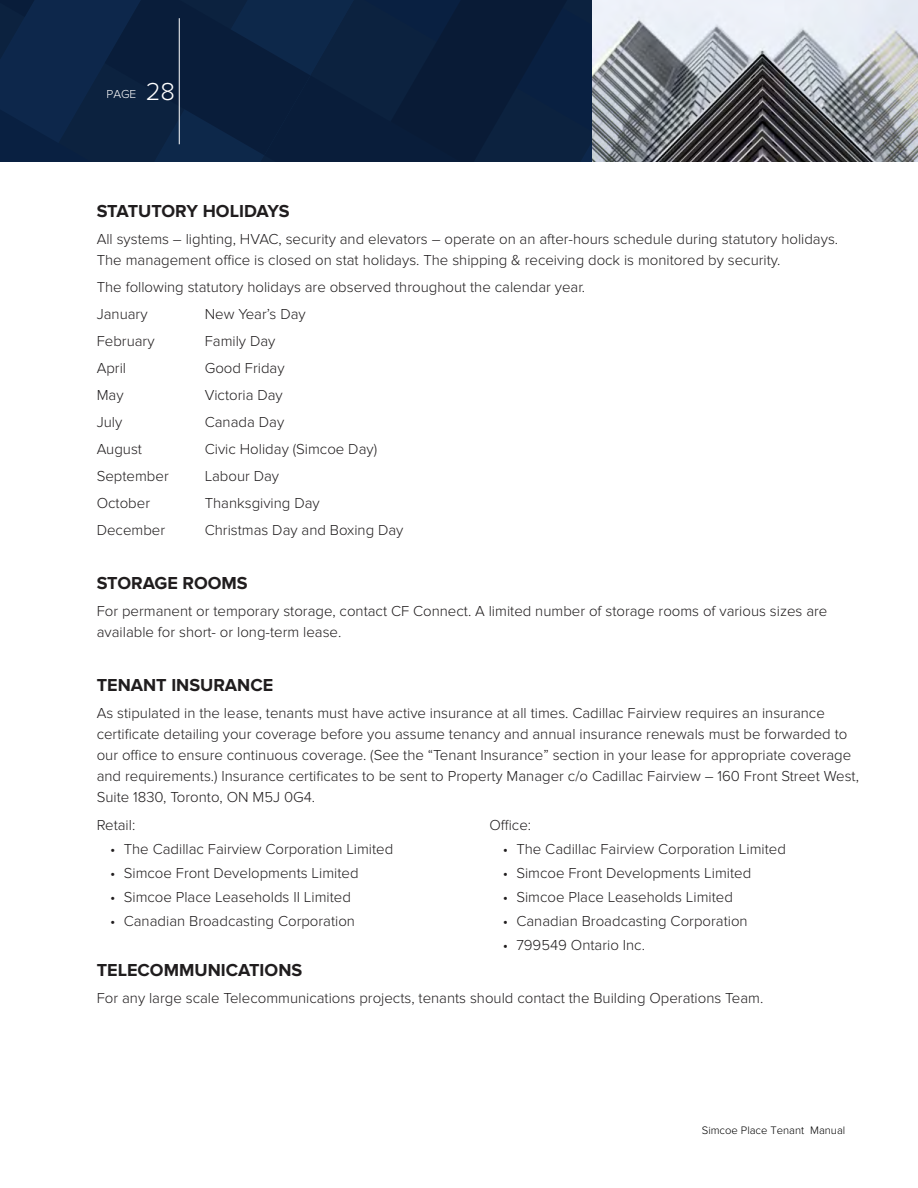
<style>
.page{position:relative;width:918px;height:1188px;background:#fff}
.page>*{position:absolute;margin:0;border:0;box-sizing:border-box;transform-origin:0 0}
.t1{font:700 18px "Proxima Nova";color:#201d1e}
.t2{font:300 15px/21px "Proxima Nova";color:#201d1e}
.t3{font:300 12px "Proxima Nova";color:#fff}
.t4{font:300 11.25px "Proxima Nova";color:#000}
.s1{font-size:25.5px}
</style>
<div class="page">
<div style="left:0;top:0;width:918px;height:162px;background:#09203f"></div>
<img style="left:592px;top:0;width:326px;height:162px">
<hr style="left:179px;top:18px;width:1px;height:126px;background:#fff">
<p class="t3" style="left:106px;top:87px;width:70px">PAGE <span class="s1">28</span></p>
<p class="t1" style="left:97px;top:200px;width:194px">STATUTORY HOLIDAYS</p>
<p class="t2" style="left:97px;top:228px;width:743px">All systems – lighting, HVAC, security and elevators – operate on an after-hours schedule during statutory holidays.<br>The management office is closed on stat holidays. The shipping &amp; receiving dock is monitored by security.</p>
<p class="t2" style="left:97px;top:273px;width:490px;line-height:27px">The following statutory holidays are observed throughout the calendar year.<br>January</p>
<p class="t2" style="left:205px;top:303px;width:103px">New Year’s Day</p>
<p class="t2" style="left:97px;top:330px;width:59px">February</p>
<p class="t2" style="left:205px;top:330px;width:72px">Family Day</p>
<p class="t2" style="left:97px;top:357px;width:31px">April</p>
<p class="t2" style="left:205px;top:357px;width:81px">Good Friday</p>
<p class="t2" style="left:97px;top:384px;width:28px">May</p>
<p class="t2" style="left:205px;top:384px;width:80px">Victoria Day</p>
<p class="t2" style="left:97px;top:411px;width:27px">July</p>
<p class="t2" style="left:205px;top:411px;width:81px">Canada Day</p>
<p class="t2" style="left:97px;top:438px;width:47px">August</p>
<p class="t2" style="left:205px;top:438px;width:174px">Civic Holiday (Simcoe Day)</p>
<p class="t2" style="left:97px;top:465px;width:74px">September</p>
<p class="t2" style="left:205px;top:465px;width:76px">Labour Day</p>
<p class="t2" style="left:97px;top:492px;width:55px">October</p>
<p class="t2" style="left:205px;top:492px;width:117px">Thanksgiving Day</p>
<p class="t2" style="left:97px;top:519px;width:70px">December</p>
<p class="t2" style="left:205px;top:519px;width:200px">Christmas Day and Boxing Day</p>
<p class="t1" style="left:97px;top:572px;width:153px">STORAGE ROOMS</p>
<p class="t2" style="left:97px;top:600px;width:732px">For permanent or temporary storage, contact CF Connect. A limited number of storage rooms of various sizes are available for short- or long-term lease.</p>
<p class="t1" style="left:97px;top:674px;width:178px">TENANT INSURANCE</p>
<p class="t2" style="left:97px;top:702px;width:764px">As stipulated in the lease, tenants must have active insurance at all times. Cadillac Fairview requires an insurance certificate detailing your coverage before you assume tenancy and annual insurance renewals must be forwarded to our office to ensure continuous coverage. (See the “Tenant Insurance” section in your lease for appropriate coverage and requirements.) Insurance certificates to be sent to Property Manager c/o Cadillac Fairview – 160 Front Street West, Suite 1830, Toronto, ON M5J 0G4.</p>
<p class="t2" style="left:97px;top:815px;width:40px">Retail:</p>
<p class="t2" style="left:110px;top:839px;width:285px">• The Cadillac Fairview Corporation Limited</p>
<p class="t2" style="left:110px;top:863px;width:250px">• Simcoe Front Developments Limited</p>
<p class="t2" style="left:110px;top:887px;width:242px">• Simcoe Place Leaseholds II Limited</p>
<p class="t2" style="left:110px;top:911px;width:246px">• Canadian Broadcasting Corporation</p>
<p class="t2" style="left:489px;top:815px;width:43px">Office:</p>
<p class="t2" style="left:503px;top:839px;width:285px">• The Cadillac Fairview Corporation Limited</p>
<p class="t2" style="left:503px;top:863px;width:250px">• Simcoe Front Developments Limited</p>
<p class="t2" style="left:503px;top:887px;width:232px">• Simcoe Place Leaseholds Limited</p>
<p class="t2" style="left:503px;top:911px;width:246px">• Canadian Broadcasting Corporation</p>
<p class="t2" style="left:503px;top:935px;width:144px">• 799549 Ontario Inc.</p>
<p class="t1" style="left:97px;top:959px;width:207px">TELECOMMUNICATIONS</p>
<p class="t2" style="left:97px;top:987px;width:668px">For any large scale Telecommunications projects, tenants should contact the Building Operations Team.</p>
<p class="t4" style="left:702px;top:1124px;width:145px">Simcoe Place Tenant Manual</p>
</div>
